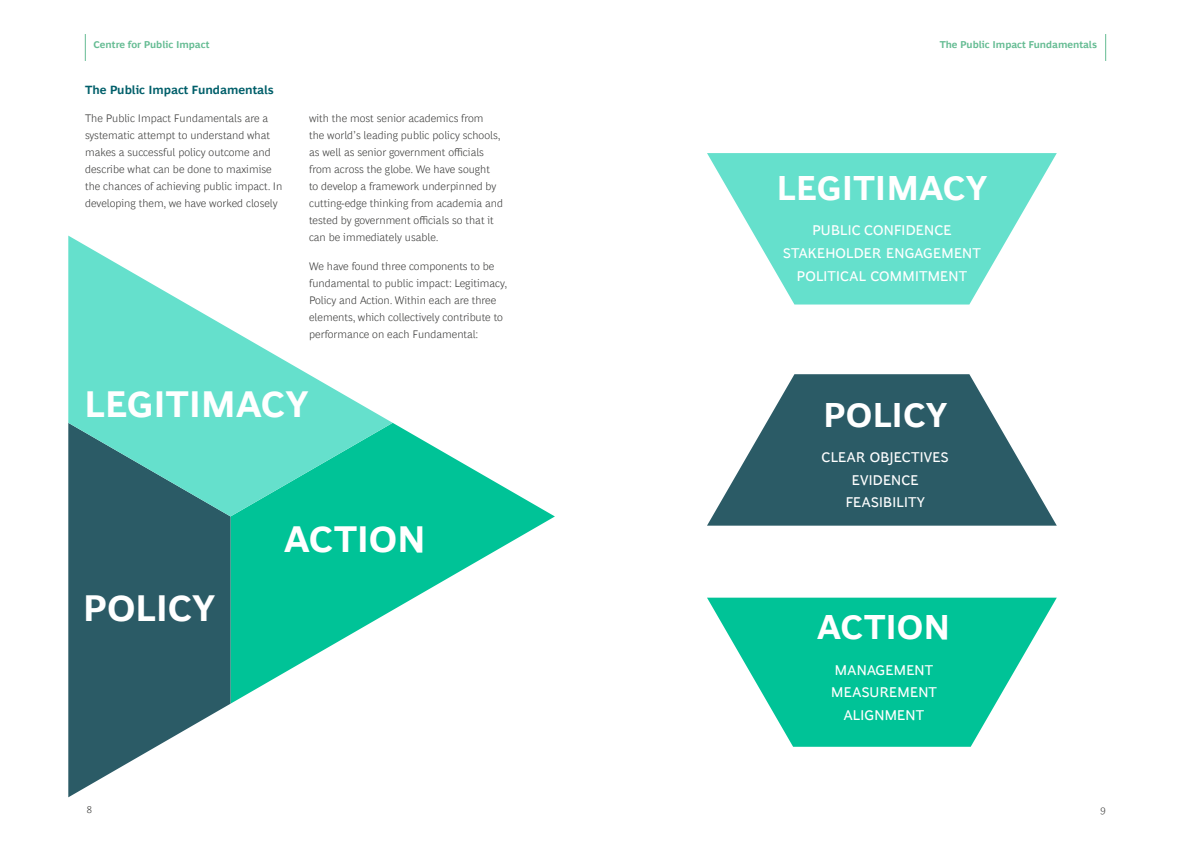
<style>
.page{position:relative;width:1191px;height:842px;background:#fff}
.page>*{position:absolute;margin:0;border:0;box-sizing:border-box;transform-origin:0 0}
.t1{font:700 37.4px "Henderson BCG Sans";letter-spacing:-.015em;color:#fff}
.t2{font:700 34.9px "Henderson BCG Sans";letter-spacing:-.01em;color:#fff}
.t3{font:14.2px/22.7px "Henderson BCG Sans";letter-spacing:-.015em;color:#fff;text-align:center}
.t4{font:700 12px "Henderson BCG Sans";color:#005f6a}
.t5{font:300 11px/17px "Henderson BCG Sans";color:#3c3c3b}
.t6{font:700 10px "Henderson BCG Sans";color:#65bc93}
.t7{font:300 10px "Henderson BCG Sans";color:#3c3c3b}
</style>
<div class="page">
<svg style="left:1105px;top:34px;width:1px;height:27px"></svg>
<svg style="left:85px;top:34px;width:1px;height:27px"></svg>
<svg style="left:707px;top:153px;width:349px;height:151px;fill:#65e0cc"></svg>
<svg style="left:707px;top:598px;width:349px;height:149px;fill:#00c397"></svg>
<svg style="left:707px;top:374px;width:349px;height:152px;fill:#2b5b66"></svg>
<svg style="left:230px;top:423px;width:325px;height:281px"></svg>
<svg style="left:68px;top:516px;width:162px;height:281px;fill:#2b5b66"></svg>
<svg style="left:68px;top:236px;width:325px;height:280px;fill:#65e0cc"></svg>
<p class="t6" style="left:94px;top:38px;width:117px">Centre for Public Impact</p>
<p class="t4" style="left:85px;top:81px;width:190px">The Public Impact Fundamentals</p>
<p class="t5" style="left:85px;top:109px;width:199px">The Public Impact Fundamentals are a systematic attempt to understand what makes a successful policy outcome and describe what can be done to maximise the chances of achieving public impact. In developing them, we have worked closely</p>
<p class="t5" style="left:309px;top:109px;width:195px">with the most senior academics from<br>the world’s leading public policy schools, as well as senior government officials from across the globe. We have sought<br>to develop a framework underpinned by cutting-edge thinking from academia and tested by government officials so that it can be immediately usable.</p>
<p class="t5" style="left:309px;top:256px;width:200px">We have found three components to be fundamental to public impact: Legitimacy, Policy and Action. Within each are three elements, which collectively contribute to performance on each Fundamental:</p>
<h1 class="t1" style="left:84px;top:377px;width:226px">LEGITIMACY</h1>
<h1 class="t1" style="left:82px;top:581px;width:134px">POLICY</h1>
<h1 class="t1" style="left:284px;top:512px;width:143px">ACTION</h1>
<p class="t7" style="left:87px;top:802px;width:7px">8</p>
<p class="t6" style="left:939px;top:38px;width:159px">The Public Impact Fundamentals</p>
<h2 class="t2" style="left:776px;top:163px;width:213px">LEGITIMACY</h2>
<p class="t3" style="left:783px;top:218px;width:199px">PUBLIC CONFIDENCE<br>STAKEHOLDER ENGAGEMENT<br>POLITICAL COMMITMENT</p>
<h2 class="t2" style="left:822px;top:389px;width:126px">POLICY</h2>
<p class="t3" style="left:821px;top:445px;width:129px">CLEAR OBJECTIVES<br>EVIDENCE<br>FEASIBILITY</p>
<h2 class="t2" style="left:817px;top:602px;width:135px">ACTION</h2>
<p class="t3" style="left:831px;top:657px;width:108px">MANAGEMENT<br>MEASUREMENT<br>ALIGNMENT</p>
<p class="t7" style="left:1100px;top:803px;width:7px">9</p>
</div>
